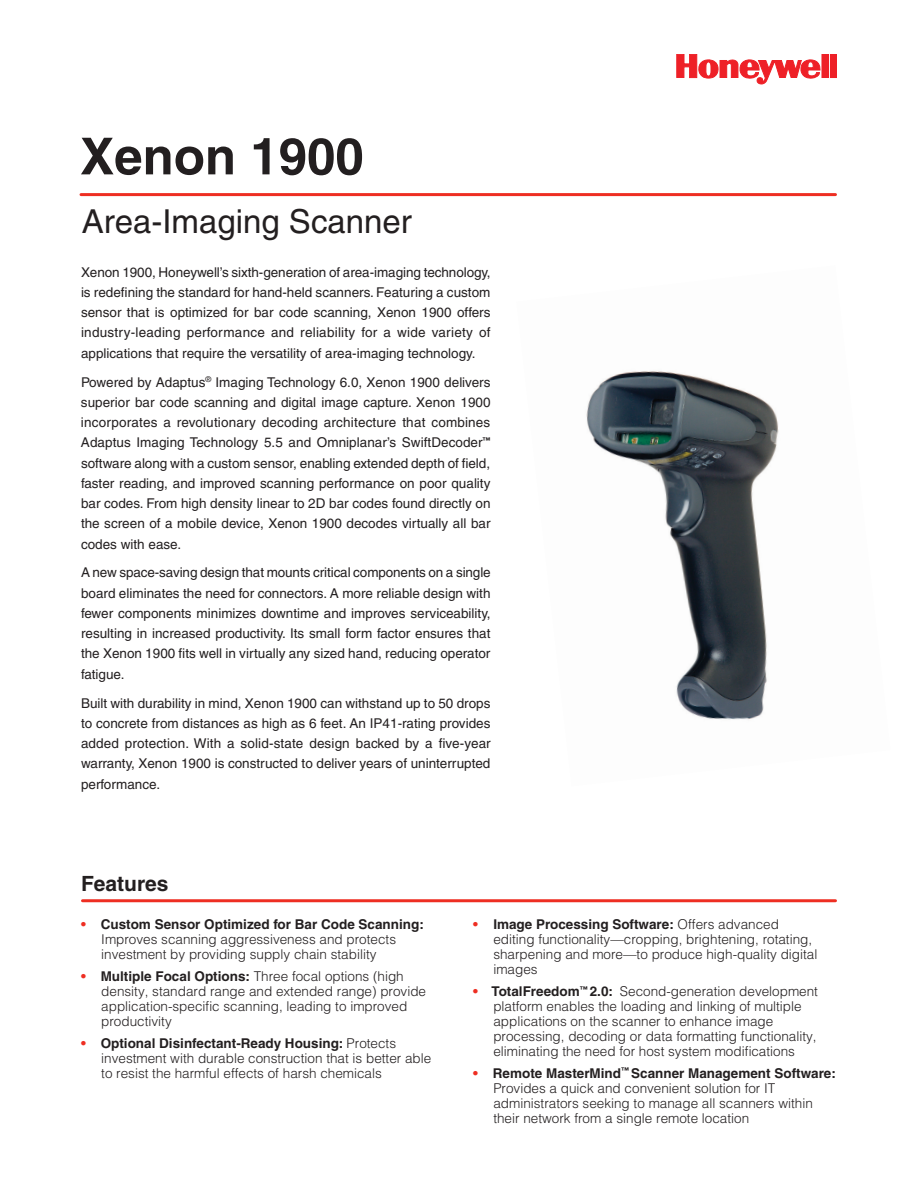
<style>
.page{position:relative;width:918px;height:1188px;background:#fff}
.page>*{position:absolute;margin:0;border:0;box-sizing:border-box;transform-origin:0 0}
.t1{font:700 51px "Helvetica";color:#231f20}
.t2{font:33px "Helvetica";color:#231f20}
.t3{font:700 21px "Helvetica";color:#231f20}
.t4{font:13.5px/20.2px "Helvetica";color:#231f20;text-align:justify}
.t5{font:300 13.5px/15px "Helvetica";color:#231f20}
.s1{font-weight:700;color:#ee2e22}
.s2{font-weight:700}
</style>
<div class="page">
<svg style="left:677px;top:54px;width:144px;height:30px"></svg>
<div style="left:822px;top:54px;width:6px;height:24px;background:#ee2027"></div>
<div style="left:822px;top:54px;width:7px;height:24px;border:1px solid #ee2027"></div>
<div style="left:830px;top:54px;width:7px;height:24px;background:#ee2027"></div>
<img style="left:586px;top:371px;width:193px;height:349px">
<hr style="left:81px;top:193px;width:755px;height:3px;background:#ee2e22">
<hr style="left:82px;top:899px;width:754px;height:3px;background:#ee2e22">
<h1 class="t1" style="left:80px;top:125px;width:285px">Xenon 1900</h1>
<h2 class="t2" style="left:82px;top:202px;width:332px">Area-Imaging Scanner</h2>
<p class="t4" style="left:81px;top:262px;width:411px">Xenon 1900, Honeywell’s sixth-generation of area-imaging technology, is redefining the standard for hand-held scanners. Featuring a custom sensor that is optimized for bar code scanning, Xenon 1900 offers industry-leading performance and reliability for a wide variety of applications that require the versatility of area-imaging technology.</p>
<p class="t4" style="left:81px;top:372px;width:411px">Powered by Adaptus<sup>®</sup> Imaging Technology 6.0, Xenon 1900 delivers superior bar code scanning and digital image capture. Xenon 1900 incorporates a revolutionary decoding architecture that combines Adaptus Imaging Technology 5.5 and Omniplanar’s SwiftDecoder<sup>™ </sup>software along with a custom sensor, enabling extended depth of field, faster reading, and improved scanning performance on poor quality bar codes. From high density linear to 2D bar codes found directly on the screen of a mobile device, Xenon 1900 decodes virtually all bar codes with ease.</p>
<p class="t4" style="left:81px;top:563px;width:411px">A new space-saving design that mounts critical components on a single board eliminates the need for connectors. A more reliable design with fewer components minimizes downtime and improves serviceability, resulting in increased productivity. Its small form factor ensures that the Xenon 1900 fits well in virtually any sized hand, reducing operator fatigue.</p>
<p class="t4" style="left:81px;top:693px;width:411px">Built with durability in mind, Xenon 1900 can withstand up to 50 drops to concrete from distances as high as 6 feet. An IP41-rating provides added protection. With a solid-state design backed by a five-year warranty, Xenon 1900 is constructed to deliver years of uninterrupted performance.</p>
<h3 class="t3" style="left:81px;top:871px;width:89px">Features</h3>
<p class="t5" style="left:101px;top:916px;width:324px;text-indent:-20px"><span class="s1">•</span> <span class="s2">Custom Sensor Optimized for Bar Code Scanning:<br></span>Improves scanning aggressiveness and protects investment by providing supply chain stability</p>
<p class="t5" style="left:101px;top:968px;width:326px;text-indent:-20px"><span class="s1">•</span> <span class="s2">Multiple Focal Options:</span> Three focal options (high density, standard range and extended range) provide application-specific scanning, leading to improved productivity</p>
<p class="t5" style="left:101px;top:1035px;width:332px;text-indent:-20px"><span class="s1">•</span> <span class="s2">Optional Disinfectant-Ready Housing:</span> Protects investment with durable construction that is better able to resist the harmful effects of harsh chemicals</p>
<p class="t5" style="left:493px;top:917px;width:326px;text-indent:-20px"><span class="s1">•</span> <span class="s2">Image Processing Software:</span> Offers advanced editing functionality—cropping, brightening, rotating, sharpening and more—to produce high-quality digital images</p>
<p class="t5" style="left:493px;top:983px;width:326px;text-indent:-20px"><span class="s1">•</span> <span class="s2">TotalFreedom</span><sup>™</sup> <span class="s2">2.0:</span> Second-generation development platform enables the loading and linking of multiple applications on the scanner to enhance image processing, decoding or data formatting functionality, eliminating the need for host system modifications</p>
<p class="t5" style="left:493px;top:1065px;width:344px;text-indent:-20px"><span class="s1">•</span> <span class="s2">Remote MasterMind</span><sup>™</sup> <span class="s2">Scanner Management Software:<br></span>Provides a quick and convenient solution for IT administrators seeking to manage all scanners within their network from a single remote location</p>
</div>
